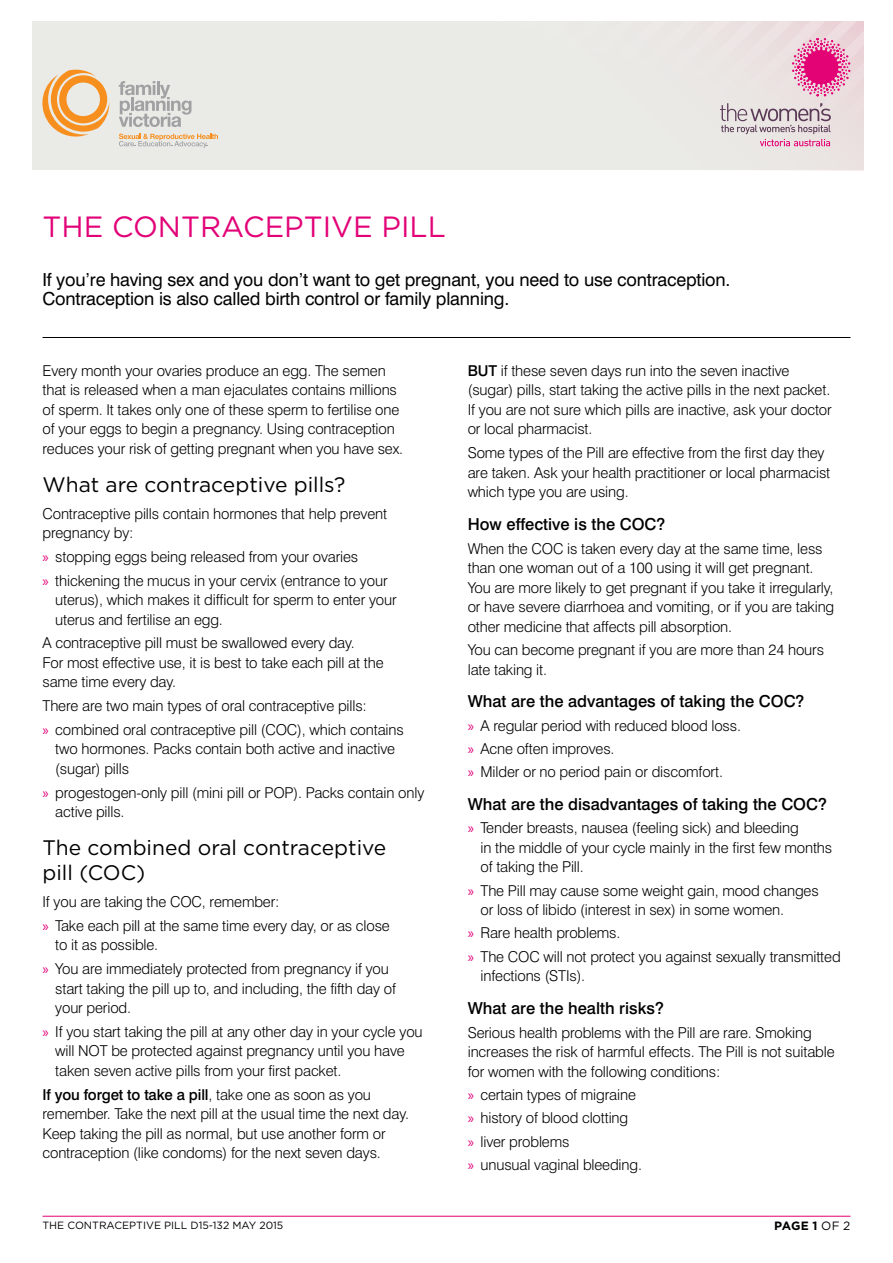
<style>
.page{position:relative;width:893px;height:1263px;background:#fff}
.page>*{position:absolute;margin:0;border:0;box-sizing:border-box;transform-origin:0 0}
.t1{font:29.25px "Gotham";color:#e20177}
.t2{font:21px/25.2px "Gotham";color:#000}
.t3{font:18px/19.5px "Swiss 721 BT";letter-spacing:-.01em;color:#000}
.t4{font:500 16.5px "Swiss 721 BT";color:#000}
.t5{font:300 15px/19.5px "Swiss 721 BT";letter-spacing:-.01em;color:#000}
.t6{font:700 12px "Gotham";color:#000}
.t7{font:10.5px "Gotham";color:#000}
.s1{font-family:"Myriad Pro";font-weight:400;color:#e20177}
.s2{font-weight:500}
.s3{font-weight:400}
</style>
<div class="page">
<hr style="left:43px;top:1216px;width:807px;height:1px;background:#e20177">
<div style="left:30px;top:21px;width:833px;height:149px;background:#eaeae6"></div>
<svg style="left:720px;top:103px;width:111px;height:43px"></svg>
<svg style="left:792px;top:38px;width:58px;height:59px"></svg>
<svg style="left:42px;top:70px;width:68px;height:67px"></svg>
<svg style="left:119px;top:134px;width:99px;height:14px"></svg>
<svg style="left:119px;top:81px;width:72px;height:46px"></svg>
<hr style="left:43px;top:337px;width:807px;height:1px;background:#000">
<h1 class="t1" style="left:43px;top:211px;width:405px">THE CONTRACEPTIVE PILL</h1>
<p class="t3" style="left:43px;top:270px;width:689px">If you’re having sex and you don’t want to get pregnant, you need to use contraception.<br>Contraception is also called birth control or family planning.</p>
<p class="t5" style="left:43px;top:361px;width:362px">Every month your ovaries produce an egg. The semen that is released when a man ejaculates contains millions of sperm. It takes only one of these sperm to fertilise one of your eggs to begin a pregnancy. Using contraception reduces your risk of getting pregnant when you have sex.</p>
<h2 class="t2" style="left:43px;top:471px;width:304px">What are contraceptive pills?</h2>
<p class="t5" style="left:43px;top:503px;width:346px">Contraceptive pills contain hormones that help prevent pregnancy by:</p>
<p class="t5" style="left:43px;top:545px;width:347px;line-height:23.7px"><span class="s1">»</span> stopping eggs being released from your ovaries<br><span class="s1">»</span> thickening the mucus in your cervix (entrance to your</p>
<p class="t5" style="left:55px;top:590px;width:343px">uterus), which makes it difficult for sperm to enter your uterus and fertilise an egg.</p>
<p class="t5" style="left:43px;top:633px;width:343px">A contraceptive pill must be swallowed every day.<br>For most effective use, it is best to take each pill at the same time every day.</p>
<p class="t5" style="left:43px;top:694px;width:363px;line-height:23.7px">There are two main types of oral contraceptive pills:<br><span class="s1">»</span> combined oral contraceptive pill (COC), which contains</p>
<p class="t5" style="left:55px;top:739px;width:341px">two hormones. Packs contain both active and inactive (sugar) pills</p>
<p class="t5" style="left:55px;top:782px;width:371px;text-indent:-13px"><span class="s1">»</span> progestogen-only pill (mini pill or POP). Packs contain only active pills.</p>
<h2 class="t2" style="left:43px;top:835px;width:345px">The combined oral contraceptive pill (COC)</h2>
<p class="t5" style="left:43px;top:890px;width:349px;line-height:23.7px">If you are taking the COC, remember:<br><span class="s1">»</span> Take each pill at the same time every day, or as close</p>
<p class="t5" style="left:43px;top:933px;width:348px;line-height:23.7px;text-indent:13px">to it as possible.<br><span class="s1">»</span> You are immediately protected from pregnancy if you</p>
<p class="t5" style="left:55px;top:978px;width:342px">start taking the pill up to, and including, the fifth day of your period.</p>
<p class="t5" style="left:55px;top:1022px;width:369px;text-indent:-13px"><span class="s1">»</span> If you start taking the pill at any other day in your cycle you will NOT be protected against pregnancy until you have taken seven active pills from your first packet.</p>
<p class="t5" style="left:43px;top:1084px;width:368px"><span class="s2">If you forget to take a pill</span>, take one as soon as you remember. Take the next pill at the usual time the next day.<br>Keep taking the pill as normal, but use another form or contraception (like condoms) for the next seven days.</p>
<p class="t5" style="left:468px;top:361px;width:366px"><span class="s2">BUT</span> if these seven days run into the seven inactive (sugar) pills, start taking the active pills in the next packet.<br>If you are not sure which pills are inactive, ask your doctor or local pharmacist.</p>
<p class="t5" style="left:468px;top:443px;width:364px">Some types of the Pill are effective from the first day they are taken. Ask your health practitioner or local pharmacist which type you are using.</p>
<p class="t4" style="left:468px;top:514px;width:199px">How effective is the COC?</p>
<p class="t5" style="left:468px;top:538px;width:368px">When the COC is taken every day at the same time, less than one woman out of a 100 using it will get pregnant.<br>You are more likely to get pregnant if you take it irregularly, or have severe diarrhoea and vomiting, or if you are taking other medicine that affects pill absorption.</p>
<p class="t5" style="left:468px;top:640px;width:358px">You can become pregnant if you are more than 24 hours late taking it.</p>
<p class="t4" style="left:468px;top:691px;width:338px">What are the advantages of taking the COC?</p>
<p class="t5" style="left:468px;top:713px;width:275px;line-height:23.4px"><span class="s1">»</span> A regular period with reduced blood loss. <span class="s1">»</span> Acne often improves.<br><span class="s1">»</span> Milder or no period pain or discomfort.</p>
<p class="t4" style="left:468px;top:794px;width:361px">What are the disadvantages of taking the COC?</p>
<p class="t5" style="left:480px;top:818px;width:353px;text-indent:-13px"><span class="s1">»</span> Tender breasts, nausea (feeling sick) and bleeding<br>in the middle of your cycle mainly in the first few months of taking the Pill.</p>
<p class="t5" style="left:480px;top:880px;width:340px;text-indent:-13px"><span class="s1">»</span> The Pill may cause some weight gain, mood changes or loss of libido (interest in sex) in some women.</p>
<p class="t5" style="left:468px;top:921px;width:374px;line-height:23.2px"><span class="s1">»</span> Rare health problems.<br><span class="s1">»</span> The COC will not protect you against sexually transmitted</p>
<p class="t5" style="left:480px;top:966px;width:106px">infections (STIs).</p>
<p class="t4" style="left:468px;top:998px;width:198px">What are the health risks?</p>
<p class="t5" style="left:468px;top:1022px;width:368px">Serious health problems with the Pill are rare. Smoking increases the risk of harmful effects. The Pill is not suitable for women with the following conditions:</p>
<p class="t5" style="left:468px;top:1083px;width:176px;line-height:23.4px"><span class="s1">»</span> certain types of migraine <span class="s1">»</span> history of blood clotting<br><span class="s1">»</span> liver problems<br><span class="s1">»</span> unusual vaginal bleeding.</p>
<p class="t7" style="left:43px;top:1219px;width:242px">THE CONTRACEPTIVE PILL D15-132 MAY 2015</p>
<p class="t6" style="left:774px;top:1218px;width:78px">PAGE 1 <span class="s3">OF 2</span></p>
</div>
